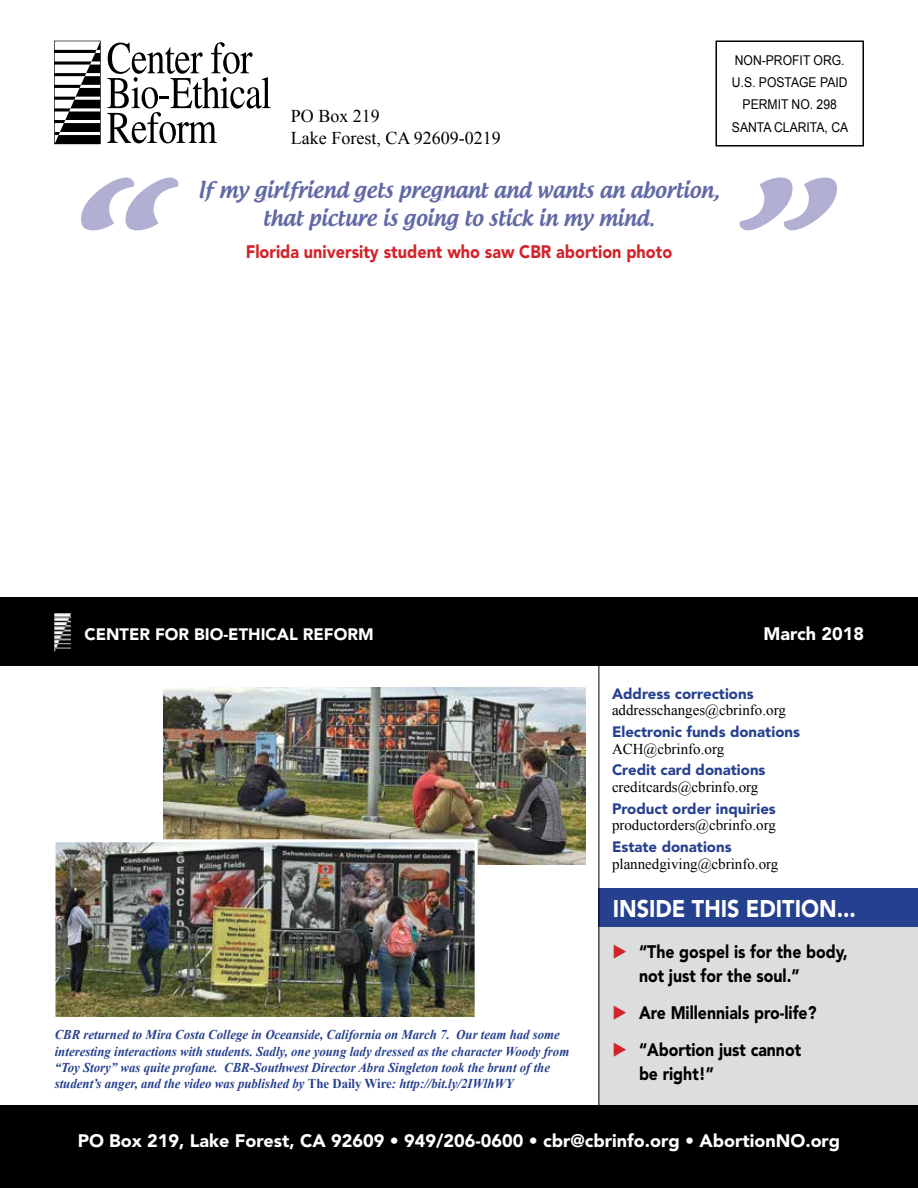
<style>
.page{position:relative;width:918px;height:1188px;background:#fff}
.page>*{position:absolute;margin:0;border:0;box-sizing:border-box;transform-origin:0 0}
.t1{font:900 24px "Avenir";color:#fff;scale:.9 1}
.t2{font:500 22.5px/28.5px "Androgyne";color:#6269a7;text-align:center;scale:.95 1}
.t3{font:900 18px/23.9px "Avenir";color:#000;scale:.88 1}
.t4{font:900 18px "Avenir";color:#fff}
.t5{font:900 18px "Avenir";color:#d2232a;scale:.9 1}
.t6{font:18px/21.6px "Times New Roman";color:#000}
.t7{font:900 16.5px "Avenir";color:#fff}
.t8{font:15px "Times New Roman";color:#000}
.t9{font:900 15px "Avenir";color:#25408f}
.t10{font:italic 700 13.5px/16.2px "Times New Roman";color:#25408f;scale:.95 1}
.t11{font:13.5px/22px "Arial";color:#000;text-align:center;scale:.9 1}
.s1{font-style:normal}
</style>
<div class="page">
<div style="left:598px;top:926px;width:320px;height:181px;background:#dcddde"></div>
<div style="left:599px;top:888px;width:319px;height:38px;background:#25408f"></div>
<hr style="left:598px;top:657px;width:1px;height:452px;background:#000">
<div style="left:716px;top:40px;width:148px;height:107px;border:2px solid #000"></div>
<svg style="left:54px;top:41px;width:47px;height:103px"></svg>
<svg style="left:107px;top:42px;width:164px;height:101px"></svg>
<svg style="left:81px;top:177px;width:97px;height:53px"></svg>
<svg style="left:740px;top:177px;width:97px;height:53px"></svg>
<div style="left:0;top:1106px;width:918px;height:82px;background:#000"></div>
<div style="left:0;top:597px;width:918px;height:68px;background:#000"></div>
<img style="left:54px;top:614px;width:17px;height:37px">
<img style="left:164px;top:687px;width:422px;height:178px">
<img style="left:56px;top:843px;width:418px;height:173px">
<div style="left:52px;top:839px;width:426px;height:181px;border:3px solid #fff"></div>
<h3 class="t6" style="left:291px;top:105px;width:211px">PO Box 219<br>Lake Forest, CA 92609-0219</h3>
<h2 class="t2" style="left:198px;top:175px;width:550px">If my girlfriend gets pregnant and wants an abortion, that picture is going to stick in my mind.</h2>
<h3 class="t5" style="left:246px;top:240px;width:475px">Florida university student who saw CBR abortion photo</h3>
<p class="t11" style="left:732px;top:50px;width:131px">NON-PROFIT ORG.<br>U.S. POSTAGE PAID<br>PERMIT NO. 298<br>SANTA CLARITA, CA</p>
<p class="t7" style="left:84px;top:624px;width:291px">CENTER FOR BIO-ETHICAL REFORM</p>
<h3 class="t4" style="left:763px;top:623px;width:102px">March 2018</h3>
<p class="t9" style="left:612px;top:684px;width:143px">Address corrections</p>
<p class="t8" style="left:612px;top:701px;width:175px">addresschanges@cbrinfo.org</p>
<p class="t9" style="left:612px;top:723px;width:190px">Electronic funds donations</p>
<p class="t8" style="left:612px;top:740px;width:114px">ACH@cbrinfo.org</p>
<p class="t9" style="left:612px;top:761px;width:155px">Credit card donations</p>
<p class="t8" style="left:612px;top:778px;width:148px">creditcards@cbrinfo.org</p>
<p class="t9" style="left:612px;top:800px;width:165px">Product order inquiries</p>
<p class="t8" style="left:612px;top:817px;width:165px">productorders@cbrinfo.org</p>
<p class="t9" style="left:612px;top:838px;width:121px">Estate donations</p>
<p class="t8" style="left:612px;top:855px;width:168px">plannedgiving@cbrinfo.org</p>
<p class="t10" style="left:55px;top:1027px;width:543px">CBR returned to Mira Costa College in Oceanside, California on March 7. Our team had some interesting interactions with students. Sadly, one young lady dressed as the character Woody from “Toy Story” was quite profane. CBR-Southwest Director Abra Singleton took the brunt of the student’s anger, and the video was published by <span class="s1">The Daily Wire</span>: http://bit.ly/2IWlhWY</p>
<h1 class="t1" style="left:613px;top:894px;width:272px">INSIDE THIS EDITION...</h1>
<h3 class="t3" style="left:639px;top:939px;width:239px">“The gospel is for the body, not just for the soul.”</h3>
<h3 class="t3" style="left:639px;top:994px;width:203px;line-height:37.3px">Are Millennials pro-life? “Abortion just cannot</h3>
<h3 class="t3" style="left:639px;top:1062px;width:87px">be right!”</h3>
<h3 class="t4" style="left:78px;top:1130px;width:764px">PO Box 219, Lake Forest, CA 92609 • 949/206-0600 • cbr@cbrinfo.org • AbortionNO.org</h3>
</div>
